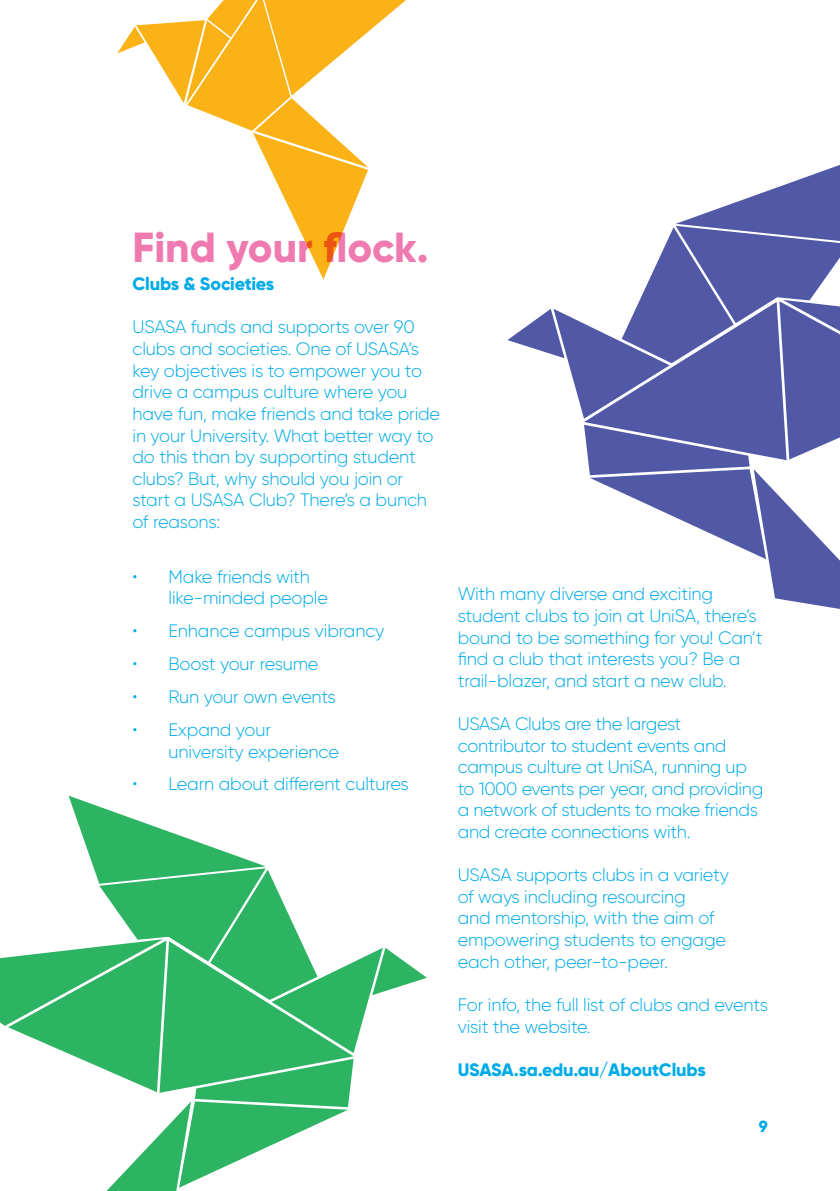
<style>
.page{position:relative;width:840px;height:1191px;background:#fff}
.page>*{position:absolute;margin:0;border:0;box-sizing:border-box;transform-origin:0 0}
.Alternate_Blue_Bold{font:800 42px "Gilroy";color:#ef7ab0}
.t1{font:300 18px/21.6px "Gilroy";letter-spacing:-.01em;color:#00abe7}
.t2{font:800 18px "Gilroy";letter-spacing:-.01em;color:#00abe7}
.t3{font:800 16px "Gilroy";color:#00abe7}
</style>
<div class="page">
<svg style="left:507px;top:165px;width:332px;height:444px"></svg>
<svg style="left:0;top:795px;width:426px;height:396px"></svg>
<svg style="left:117px;top:0;width:289px;height:279px"></svg>
<p class="Alternate_Blue_Bold" style="left:132px;top:220px;width:297px">Find your flock.</p>
<p class="t2" style="left:132px;top:273px;width:143px">Clubs &amp; Societies</p>
<p class="t1" style="left:132px;top:316px;width:309px">USASA funds and supports over 90 clubs and societies. One of USASA’s key objectives is to empower you to drive a campus culture where you have fun, make friends and take pride in your University. What better way to do this than by supporting student clubs? But, why should you join or start a USASA Club? There’s a bunch of reasons:</p>
<p class="t1" style="left:168px;top:565px;width:161px;text-indent:-36px">• Make friends with like-minded people</p>
<p class="t1" style="left:132px;top:620px;width:253px">• Enhance campus vibrancy</p>
<p class="t1" style="left:132px;top:652px;width:187px">• Boost your resume</p>
<p class="t1" style="left:132px;top:685px;width:204px">• Run your own events</p>
<p class="t1" style="left:168px;top:718px;width:172px;text-indent:-36px">• Expand your university experience</p>
<p class="t1" style="left:132px;top:773px;width:278px">• Learn about different cultures</p>
<p class="t1" style="left:457px;top:583px;width:306px">With many diverse and exciting student clubs to join at UniSA, there’s bound to be something for you! Can’t find a club that interests you? Be a trail-blazer, and start a new club.</p>
<p class="t1" style="left:457px;top:712px;width:307px">USASA Clubs are the largest contributor to student events and campus culture at UniSA, running up to 1000 events per year, and providing a network of students to make friends and create connections with.</p>
<p class="t1" style="left:457px;top:864px;width:273px">USASA supports clubs in a variety of ways including resourcing<br>and mentorship, with the aim of empowering students to engage each other, peer-to-peer.</p>
<p class="t1" style="left:457px;top:993px;width:311px">For info, the full list of clubs and events visit the website.</p>
<p class="t2" style="left:457px;top:1058px;width:249px">USASA.sa.edu.au/AboutClubs</p>
<p class="t3" style="left:758px;top:1116px;width:10px">9</p>
</div>
